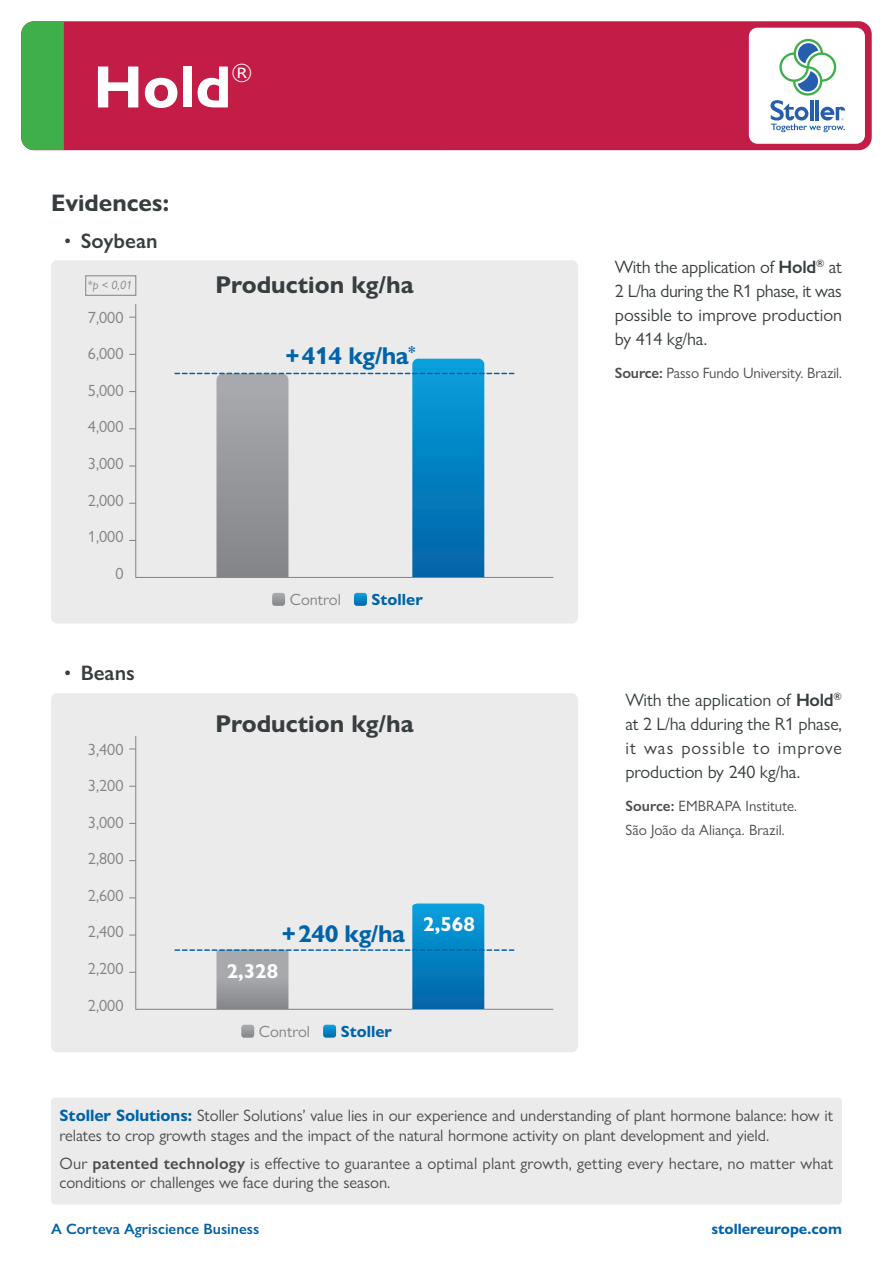
<style>
.page{position:relative;width:893px;height:1263px;background:#fff}
.page>*{position:absolute;margin:0;border:0;box-sizing:border-box;transform-origin:0 0}
.t1{font:700 60px "Gill Sans Nova";color:#fff}
.t2{font:26.25px "Gill Sans Nova";color:#fff}
.t3{font:700 24.45px "Gill Sans Nova";color:#383e40}
.t4{font:700 24.45px "Gill Sans Nova";letter-spacing:-.02em;color:#0163a8}
.t5{font:700 24px "Gill Sans Nova";color:#383e40}
.t6{font:600 21px "Gill Sans Nova";color:#383e40}
.t7{font:700 20.25px "Gill Sans Nova";color:#fff}
.t8{font:18px/24px "Gill Sans Nova";letter-spacing:-.005em;color:#383e40;text-align:justify}
.t9{font:16.5px/19.5px "Gill Sans Nova";letter-spacing:-.005em;color:#4b4c4d}
.t10{font:16.2px "Gill Sans Nova";color:#808285}
.t11{font:700 16.2px "Gill Sans Nova";color:#0163a8}
.t12{font:15px/24px "Gill Sans Nova";color:#4b4c4d}
.t13{font:600 15px "Gill Sans Nova";color:#0163a8}
.t14{font:700 15px "Gill Sans Nova";color:#0163a8}
.t15{font:italic 12px "Gill Sans Nova";color:#808285}
.s1{font-weight:400}
.s2{font-weight:600}
.s3{font-weight:700;color:#0163a8}
</style>
<div class="page">
<div style="left:21px;top:21px;width:851px;height:129px;background:#c31d47;border-radius:13px"></div>
<div style="left:21px;top:21px;width:43px;height:129px;background:#3eaf49"></div>
<div style="left:749px;top:28px;width:116px;height:116px;background:#fff;border-radius:9px"></div>
<svg style="left:770px;top:39px;width:75px;height:93px"></svg>
<div style="left:51px;top:260px;width:527px;height:363px;background:#ebebec"></div>
<svg style="left:272px;top:593px;width:13px;height:13px"></svg>
<svg style="left:354px;top:593px;width:13px;height:13px"></svg>
<hr style="left:136px;top:577px;width:417px;height:1px;background:#808285">
<hr style="left:136px;top:304px;width:1px;height:273px;background:#808285">
<div style="left:85px;top:276px;width:51px;height:20px;border:1px solid #808285"></div>
<div style="left:51px;top:693px;width:527px;height:359px;background:#ebebec"></div>
<svg style="left:241px;top:1025px;width:13px;height:13px"></svg>
<svg style="left:323px;top:1025px;width:13px;height:13px"></svg>
<hr style="left:136px;top:1009px;width:417px;height:1px;background:#808285">
<hr style="left:136px;top:736px;width:1px;height:273px;background:#808285">
<div style="left:51px;top:1097px;width:791px;height:107px;background:#ebebec;border-radius:4px"></div>
<svg style="left:175px;top:359px;width:339px;height:218px;background:#a8c3d2"></svg>
<svg style="left:175px;top:903px;width:339px;height:106px;background:#afcad9"></svg>
<h1 class="t1" style="left:94px;top:50px;width:139px">Hold</h1>
<h2 class="t2" style="left:231px;top:57px;width:22px">®</h2>
<h3 class="t5" style="left:51px;top:188px;width:120px">Evidences:</h3>
<p class="t6" style="left:64px;top:227px;width:95px"><span class="s1">•</span> Soybean</p>
<p class="t15" style="left:88px;top:278px;width:46px">*p &lt; 0,01</p>
<p class="t10" style="left:88px;top:307px;width:37px">7,000</p>
<p class="t10" style="left:88px;top:344px;width:37px">6,000</p>
<p class="t10" style="left:88px;top:380px;width:37px">5,000</p>
<p class="t10" style="left:88px;top:417px;width:37px">4,000</p>
<p class="t10" style="left:88px;top:454px;width:37px">3,000</p>
<p class="t10" style="left:88px;top:490px;width:37px">2,000</p>
<p class="t10" style="left:88px;top:527px;width:37px">1,000</p>
<p class="t10" style="left:115px;top:563px;width:10px">0</p>
<p class="t6" style="left:64px;top:660px;width:73px"><span class="s1">•</span> Beans</p>
<p class="t10" style="left:88px;top:739px;width:37px">3,400</p>
<p class="t10" style="left:88px;top:776px;width:37px">3,200</p>
<p class="t10" style="left:88px;top:812px;width:37px">3,000</p>
<p class="t10" style="left:88px;top:849px;width:37px">2,800</p>
<p class="t10" style="left:88px;top:885px;width:37px">2,600</p>
<p class="t10" style="left:88px;top:922px;width:37px">2,400</p>
<p class="t10" style="left:88px;top:958px;width:37px">2,200</p>
<p class="t10" style="left:88px;top:995px;width:37px">2,000</p>
<h3 class="t3" style="left:215px;top:269px;width:200px">Production kg/ha</h3>
<h3 class="t4" style="left:286px;top:341px;width:132px">+414 kg/ha<sup>*</sup></h3>
<p class="t10" style="left:290px;top:590px;width:53px">Control</p>
<p class="t11" style="left:372px;top:590px;width:53px">Stoller</p>
<h3 class="t3" style="left:215px;top:709px;width:200px">Production kg/ha</h3>
<h3 class="t4" style="left:282px;top:918px;width:125px">+240 kg/ha</h3>
<p class="t7" style="left:227px;top:958px;width:53px">2,328</p>
<p class="t10" style="left:259px;top:1022px;width:53px">Control</p>
<p class="t11" style="left:341px;top:1021px;width:53px">Stoller</p>
<p class="t7" style="left:423px;top:911px;width:53px">2,568</p>
<p class="t8" style="left:615px;top:255px;width:229px">With the application of <span class="s2">Hold</span><sup>®</sup> at 2 L/ha during the R1 phase, it was possible to improve production by 414 kg/ha.</p>
<p class="t12" style="left:615px;top:360px;width:229px"><span class="s2">Source:</span> Passo Fundo University. Brazil.</p>
<p class="t8" style="left:625px;top:688px;width:218px">With the application of <span class="s2">Hold</span><sup>® </sup>at 2 L/ha dduring the R1 phase, it was possible to improve production by 240 kg/ha.</p>
<p class="t12" style="left:625px;top:793px;width:173px"><span class="s2">Source:</span> EMBRAPA Institute.<br>São João da Aliança. Brazil.</p>
<p class="t9" style="left:60px;top:1106px;width:775px"><span class="s3">Stoller Solutions:</span> Stoller Solutions’ value lies in our experience and understanding of plant hormone balance: how it relates to crop growth stages and the impact of the natural hormone activity on plant development and yield.</p>
<p class="t9" style="left:60px;top:1153px;width:775px">Our <span class="s2">patented technology</span> is effective to guarantee a optimal plant growth, getting every hectare, no matter what conditions or challenges we face during the season.</p>
<p class="t13" style="left:51px;top:1220px;width:210px">A Corteva Agriscience Business</p>
<p class="t14" style="left:711px;top:1220px;width:132px">stollereurope.com</p>
</div>
